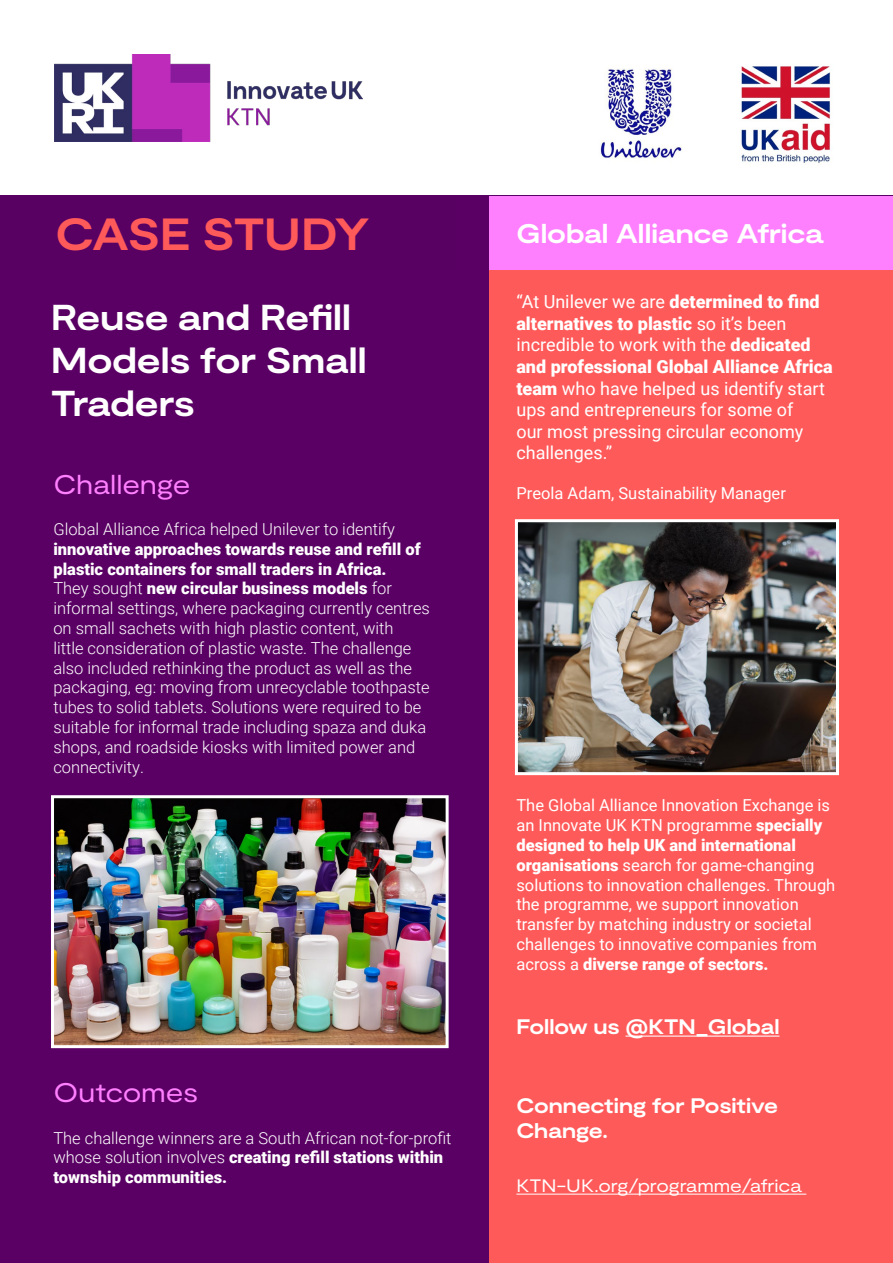
<style>
.page{position:relative;width:893px;height:1263px;background:#fff}
.page>*{position:absolute;margin:0;border:0;box-sizing:border-box;transform-origin:0 0}
.t1{font:700 expanded 45px "Moderat";letter-spacing:-.02em;color:#ff5a5a}
.t2{font:700 expanded 36px/43.2px "Moderat";letter-spacing:-.005em;color:#fff}
.t3{font:700 expanded 27px "Moderat";letter-spacing:-.005em;color:#fff}
.t4{font:expanded 27px "Moderat";letter-spacing:-.005em;color:#ff80ff}
.t5{font:700 expanded 21px/25.2px "Moderat";letter-spacing:-.005em;color:#fff}
.t6{font:18px/21.6px "Roboto";color:#fff}
.t7{font:expanded 18px "Moderat";letter-spacing:-.005em;color:#fff}
.t8{font:300 16.5px/19.8px "Roboto";color:#fff}
.t9{font:16.5px/19.8px "Roboto";color:#fff}
.s1{font-weight:900}
</style>
<div class="page">
<div style="left:0;top:196px;width:893px;height:1067px;background:#5a0064"></div>
<div style="left:489px;top:269px;width:404px;height:994px;background:#ff5a5a"></div>
<div style="left:489px;top:196px;width:404px;height:73px;background:#ff80ff"></div>
<img style="left:54px;top:54px;width:309px;height:88px">
<img style="left:600px;top:68px;width:82px;height:91px">
<img style="left:741px;top:66px;width:89px;height:97px">
<hr style="left:516px;top:1194px;width:290px;height:1px;background:#fff">
<img style="left:519px;top:523px;width:316px;height:248px">
<div style="left:515px;top:519px;width:324px;height:256px;border:3px solid #fff"></div>
<hr style="left:626px;top:1035px;width:153px;height:1px;background:#fff">
<img style="left:55px;top:799px;width:390px;height:245px">
<div style="left:51px;top:795px;width:398px;height:253px;border:3px solid #fff"></div>
<h1 class="t1" style="left:56px;top:208px;width:316px">CASE STUDY</h1>
<h2 class="t2" style="left:51px;top:297px;width:317px">Reuse and Refill<br>Models for Small<br>Traders</h2>
<h3 class="t4" style="left:53px;top:468px;width:138px">Challenge</h3>
<p class="t8" style="left:53px;top:519px;width:343px">Global Alliance Africa helped Unilever to identify</p>
<p class="t8" style="left:53px;top:538px;width:378px"><span class="s1">innovative approaches towards reuse and refill of plastic containers for small traders in Africa.<br></span>They sought <span class="s1">new circular business models</span> for informal settings, where packaging currently centres on small sachets with high plastic content, with<br>little consideration of plastic waste. The challenge also included rethinking the product as well as the packaging, eg: moving from unrecyclable toothpaste tubes to solid tablets. Solutions were required to be suitable for informal trade including spaza and duka shops, and roadside kiosks with limited power and connectivity.</p>
<h3 class="t4" style="left:53px;top:1077px;width:146px">Outcomes</h3>
<p class="t8" style="left:53px;top:1127px;width:400px">The challenge winners are a South African not-for-profit whose solution involves <span class="s1">creating refill stations within township communities.</span></p>
<h3 class="t3" style="left:516px;top:218px;width:308px">Global Alliance Africa</h3>
<p class="t6" style="left:516px;top:290px;width:318px">“At Unilever we are <span class="s1">determined to find alternatives to plastic</span> so it’s been incredible to work with the <span class="s1">dedicated and professional Global Alliance Africa team</span> who have helped us identify start ups and entrepreneurs for some of<br>our most pressing circular economy challenges.”</p>
<p class="t9" style="left:516px;top:483px;width:271px">Preola Adam, Sustainability Manager</p>
<p class="t9" style="left:516px;top:795px;width:320px">The Global Alliance Innovation Exchange is an Innovate UK KTN programme <span class="s1">specially designed to help UK and international organisations</span> search for game-changing solutions to innovation challenges. Through the programme, we support innovation transfer by matching industry or societal challenges to innovative companies from across a <span class="s1">diverse range of sectors.</span></p>
<p class="t5" style="left:516px;top:1015px;width:265px">Follow us @KTN_Global</p>
<p class="t5" style="left:516px;top:1094px;width:263px">Connecting for Positive<br>Change.</p>
<p class="t7" style="left:516px;top:1175px;width:287px">KTN-UK.org/programme/africa</p>
</div>
